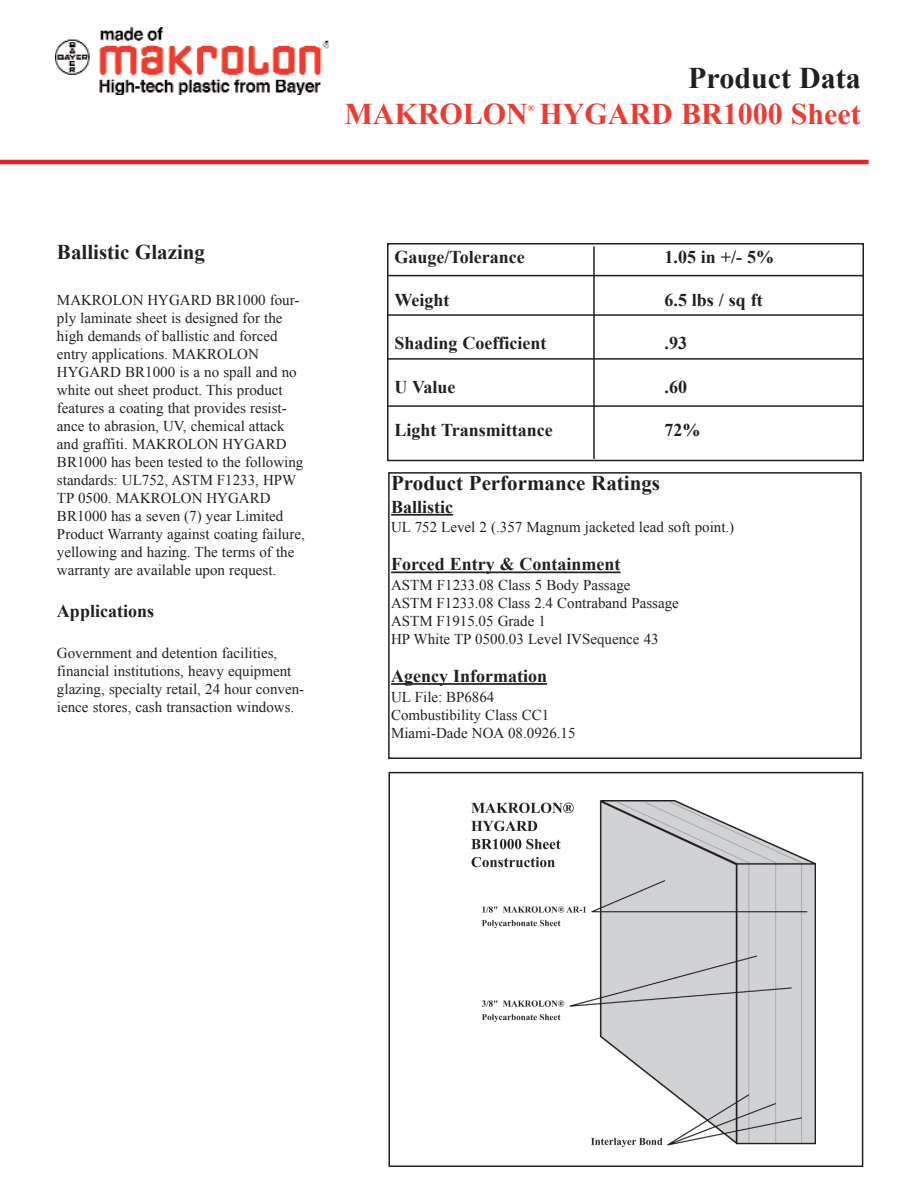
<style>
.page{position:relative;width:918px;height:1188px;background:#fff}
.page>*{position:absolute;margin:0;border:0;box-sizing:border-box;transform-origin:0 0}
.t1{font:700 30px "Times New Roman";color:#ee3b32}
.t2{font:700 30px "Times New Roman";color:#231f20}
.t3{font:700 21px "Times New Roman";color:#231f20}
.t4{font:700 18px "Times New Roman";color:#231f20}
.t5{font:15px/18px "Times New Roman";color:#231f20}
.t6{font:700 9px "Times New Roman";color:#ee3b32}
</style>
<div class="page">
<img style="left:471px;top:800px;width:345px;height:347px">
<div style="left:388px;top:772px;width:475px;height:395px;border:2px solid #231f20"></div>
<hr style="left:0;top:160px;width:869px;height:4px;background:#ee1e24">
<img style="left:56px;top:28px;width:272px;height:66px">
<hr style="left:391px;top:514px;width:62px;height:2px;background:#231f20">
<svg style="left:391px;top:572px;width:28px;height:1px"></svg>
<hr style="left:419px;top:572px;width:67px;height:1px;background:#231f20">
<hr style="left:486px;top:572px;width:135px;height:1px;background:#231f20">
<hr style="left:391px;top:683px;width:156px;height:2px;background:#231f20">
<div style="left:388px;top:472px;width:474px;height:287px;border:2px solid #231f20"></div>
<div style="left:387px;top:243px;width:477px;height:218px;border:2px solid #231f20"></div>
<hr style="left:593px;top:246px;width:2px;height:213px;background:#231f20">
<hr style="left:388px;top:275px;width:476px;height:1px;background:#231f20">
<hr style="left:388px;top:314px;width:476px;height:2px;background:#231f20">
<hr style="left:388px;top:358px;width:476px;height:2px;background:#231f20">
<hr style="left:388px;top:405px;width:476px;height:2px;background:#231f20">
<h1 class="t2" style="left:688px;top:61px;width:174px">Product Data</h1>
<h1 class="t1" style="left:344px;top:97px;width:518px">MAKROLON HYGARD BR1000 Sheet</h1>
<p class="t6" style="left:528px;top:103px;width:8px">®</p>
<h2 class="t3" style="left:57px;top:240px;width:150px">Ballistic Glazing</h2>
<p class="t5" style="left:57px;top:291px;width:249px">MAKROLON HYGARD BR1000 four&shy;ply laminate sheet is designed for the high demands of ballistic and forced entry applications. MAKROLON HYGARD BR1000 is a no spall and no white out sheet product. This product features a coating that provides resist&shy;ance to abrasion, UV, chemical attack and graffiti. MAKROLON HYGARD BR1000 has been tested to the following standards: UL752, ASTM F1233, HPW TP 0500. MAKROLON HYGARD BR1000 has a seven (7) year Limited Product Warranty against coating failure, yellowing and hazing. The terms of the warranty are available upon request.</p>
<p class="t4" style="left:57px;top:601px;width:99px">Applications</p>
<p class="t5" style="left:57px;top:644px;width:249px">Government and detention facilities, financial institutions, heavy equipment glazing, specialty retail, 24 hour conven&shy;ience stores, cash transaction windows.</p>
<p class="t4" style="left:395px;top:247px;width:132px">Gauge/Tolerance</p>
<p class="t4" style="left:665px;top:247px;width:111px">1.05 in +/- 5%</p>
<p class="t4" style="left:395px;top:290px;width:57px">Weight</p>
<p class="t4" style="left:665px;top:290px;width:100px">6.5 lbs / sq ft</p>
<p class="t4" style="left:395px;top:333px;width:153px">Shading Coefficient</p>
<p class="t4" style="left:665px;top:333px;width:24px">.93</p>
<p class="t4" style="left:395px;top:377px;width:62px">U Value</p>
<p class="t4" style="left:665px;top:377px;width:24px">.60</p>
<p class="t4" style="left:395px;top:420px;width:160px">Light Transmittance</p>
<p class="t4" style="left:665px;top:420px;width:37px">72%</p>
<h2 class="t3" style="left:391px;top:471px;width:270px">Product Performance Ratings</h2>
<p class="t4" style="left:391px;top:497px;width:64px">Ballistic</p>
<p class="t5" style="left:391px;top:518px;width:345px">UL 752 Level 2 (.357 Magnum jacketed lead soft point.)</p>
<p class="t4" style="left:391px;top:554px;width:231px">Forced Entry &amp; Containment</p>
<p class="t5" style="left:391px;top:576px;width:289px">ASTM F1233.08 Class 5 Body Passage<br>ASTM F1233.08 Class 2.4 Contraband Passage ASTM F1915.05 Grade 1<br>HP White TP 0500.03 Level IVSequence 43</p>
<p class="t4" style="left:391px;top:666px;width:157px">Agency Information</p>
<p class="t5" style="left:391px;top:687px;width:186px">UL File: BP6864<br>Combustibility Class CC1<br>Miami-Dade NOA 08.0926.15</p>
</div>
